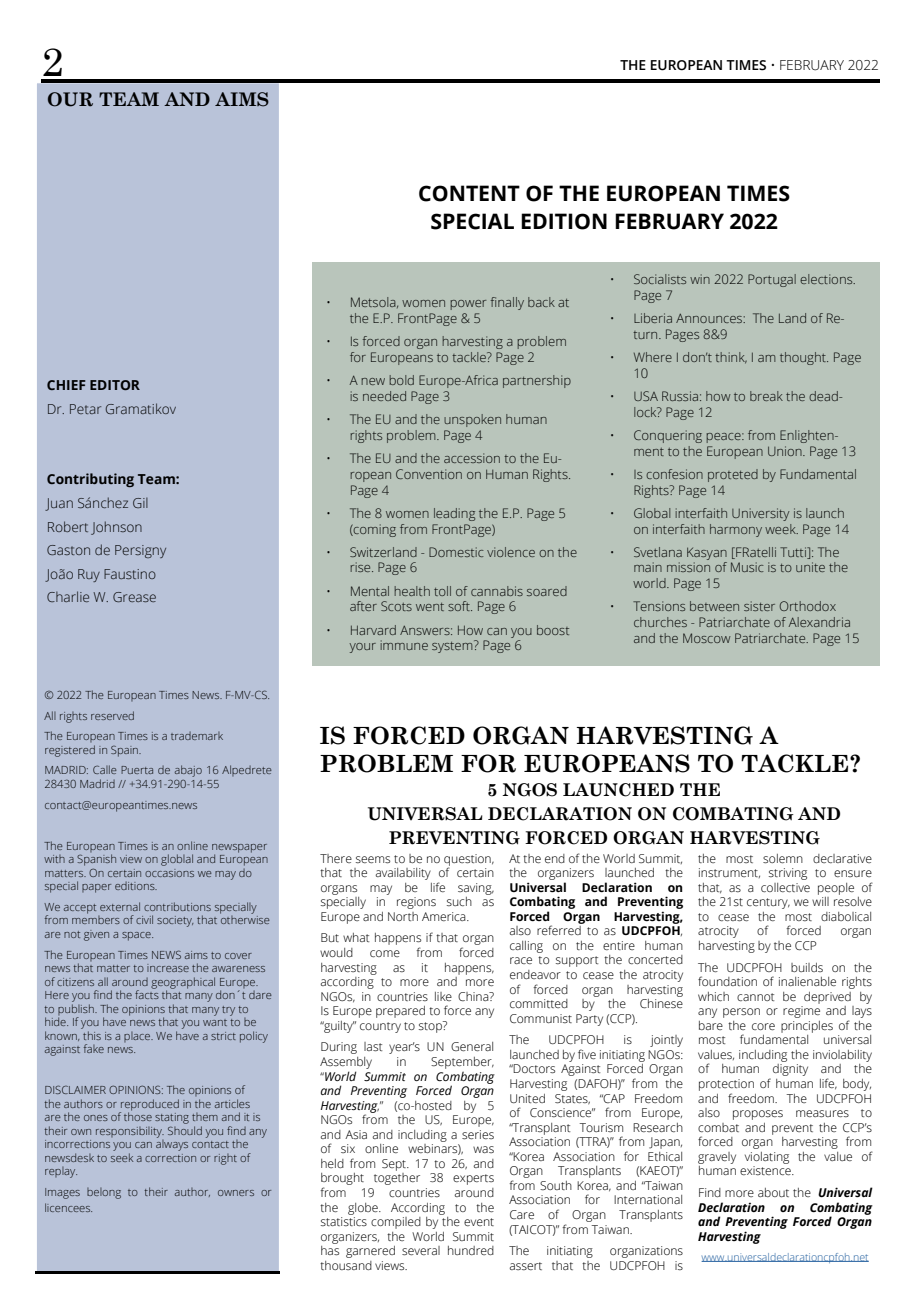
<style>
.page{position:relative;width:922px;height:1312px;background:#fff}
.page>*{position:absolute;margin:0;border:0;box-sizing:border-box;transform-origin:0 0}
.t1{font:40px "Century Schoolbook";color:#000}
.t2{font:700 23.75px/27.5px "Century Schoolbook";color:#000}
.t3{font:700 21.25px/27.5px "Open Sans";color:#000;text-align:center}
.t4{font:700 18.75px "Century Schoolbook";color:#000}
.t5{font:700 17.5px/23.8px "Century Schoolbook";color:#000;text-align:center}
.t6{font:300 13.75px/23.6px "Open Sans";color:#000}
.t7{font:600 13.75px "Open Sans";color:#000}
.t8{font:700 13.75px "Open Sans";color:#000}
.t9{font:300 13.12px/15.8px "Open Sans";color:#000}
.t10{font:300 12.12px/14.5px "Open Sans";color:#000;text-align:justify}
.t11{font:italic 700 12.12px/14.5px "Open Sans";color:#000;text-align:justify}
.t12{font:300 11.25px/13.5px "Open Sans";color:#000}
.t13{font:300 10.62px "Open Sans";color:#215e9e}
.s1{font-weight:300}
.s2{font-weight:700}
.s3{font-weight:300;font-style:normal}
.s4{font-weight:400;font-style:italic}
</style>
<div class="page">
<div style="left:312px;top:262px;width:567px;height:403px;background:#b9c5bb"></div>
<div style="left:36px;top:82px;width:244px;height:1190px;background:#b9c3d9;border:1px solid #fff"></div>
<hr style="left:42px;top:79px;width:837px;height:3px;background:#000">
<hr style="left:36px;top:1270px;width:244px;height:2px;background:#000">
<hr style="left:701px;top:1260px;width:167px;height:1px;background:#215e9e">
<h1 class="t1" style="left:42px;top:28px;width:24px">2</h1>
<h3 class="t4" style="left:47px;top:84px;width:223px">OUR TEAM AND AIMS</h3>
<p class="t8" style="left:47px;top:375px;width:95px">CHIEF EDITOR</p>
<p class="t6" style="left:47px;top:396px;width:131px">Dr. Petar Gramatikov</p>
<p class="t8" style="left:47px;top:469px;width:134px">Contributing Team:</p>
<p class="t6" style="left:47px;top:490px;width:121px">Juan Sánchez Gil<br>Robert Johnson<br>Gaston de Persigny<br>João Ruy Faustino<br>Charlie W. Grease</p>
<p class="t12" style="left:44px;top:684px;width:227px;line-height:20.6px">© 2022 The European Times News. F-MV-CS.<br>All rights reserved<br>The European Times is a trademark</p>
<p class="t12" style="left:44px;top:739px;width:229px;line-height:20.6px">registered in Spain.<br>MADRID: Calle Puerta de abajo 16 Alpedrete</p>
<p class="t12" style="left:44px;top:773px;width:177px;line-height:20.6px">28430 Madrid // +34.91-290-14-55 contact@europeantimes.news</p>
<p class="t12" style="left:44px;top:838px;width:225px">The European Times is an online newspaper with a Spanish view on globlal and European matters. On certain occasions we may do special paper editions.</p>
<p class="t12" style="left:44px;top:899px;width:227px">We accept external contributions specially from members of civil society, that otherwise are not given a space.</p>
<p class="t12" style="left:44px;top:947px;width:229px">The European Times NEWS aims to cover news that matter to increase the awareness of citizens all around geographical Europe.<br>Here you find the facts that many don´t dare to publish. The opinions that many try to hide. If you have news that you want to be known, this is a place. We have a strict policy against fake news.</p>
<p class="t12" style="left:44px;top:1082px;width:224px">DISCLAIMER OPINIONS: The opinions of<br>the authors or reproduced in the articles are the ones of those stating them and it is their own responsibility. Should you find any incorrections you can always contact the newsdesk to seek a correction or right of replay.</p>
<p class="t12" style="left:44px;top:1182px;width:229px;line-height:16.5px">Images belong to their author, owners or licencees.</p>
<p class="t7" style="left:620px;top:56px;width:260px">THE EUROPEAN TIMES <span class="s1">• FEBRUARY 2022</span></p>
<h3 class="t3" style="left:418px;top:179px;width:373px">CONTENT OF THE EUROPEAN TIMES<br>SPECIAL EDITION FEBRUARY 2022</h3>
<p class="t9" style="left:349px;top:294px;width:221px;text-indent:-24px">• Metsola, women power finally back at the E.P. FrontPage &amp; 5</p>
<p class="t9" style="left:349px;top:333px;width:219px;text-indent:-24px">• Is forced organ harvesting a problem for Europeans to tackle? Page 2</p>
<p class="t9" style="left:349px;top:372px;width:223px;text-indent:-24px">• A new bold Europe-Africa partnership is needed Page 3</p>
<p class="t9" style="left:349px;top:411px;width:199px;text-indent:-24px">• The EU and the unspoken human rights problem. Page 4</p>
<p class="t9" style="left:349px;top:450px;width:223px;text-indent:-24px">• The EU and the accession to the Eu&shy;ropean Convention on Human Rights.<br>Page 4</p>
<p class="t9" style="left:349px;top:504px;width:218px;text-indent:-24px">• The 8 women leading the E.P. Page 5 (coming from FrontPage)</p>
<p class="t9" style="left:349px;top:543px;width:229px;text-indent:-24px">• Switzerland - Domestic violence on the rise. Page 6</p>
<p class="t9" style="left:349px;top:582px;width:219px;text-indent:-24px">• Mental health toll of cannabis soared after Scots went soft. Page 6</p>
<p class="t9" style="left:349px;top:621px;width:221px;text-indent:-24px">• Harvard Answers: How can you boost your immune system? Page 6</p>
<p class="t9" style="left:633px;top:271px;width:224px;text-indent:-24px">• Socialists win 2022 Portugal elections.<br>Page 7</p>
<p class="t9" style="left:633px;top:310px;width:213px;text-indent:-24px">• Liberia Announces: The Land of Re&shy;turn. Pages 8&amp;9</p>
<p class="t9" style="left:633px;top:349px;width:229px;text-indent:-24px">• Where I don’t think, I am thought. Page<br>10</p>
<p class="t9" style="left:633px;top:388px;width:211px;text-indent:-24px">• USA Russia: how to break the dead&shy;lock? Page 12</p>
<p class="t9" style="left:633px;top:427px;width:224px;text-indent:-24px">• Conquering peace: from Enlighten&shy;ment to the European Union. Page 13</p>
<p class="t9" style="left:633px;top:465px;width:225px;text-indent:-24px">• Is confesion proteted by Fundamental<br>Rights? Page 14</p>
<p class="t9" style="left:633px;top:504px;width:217px;text-indent:-24px">• Global interfaith University is launch on interfaith harmony week. Page 14</p>
<p class="t9" style="left:633px;top:543px;width:216px;text-indent:-24px">• Svetlana Kasyan [FRatelli Tutti]: The main mission of Music is to unite the world. Page 15</p>
<p class="t9" style="left:633px;top:598px;width:227px;text-indent:-24px">• Tensions between sister Orthodox churches - Patriarchate of Alexandria and the Moscow Patriarchate. Page 15</p>
<h2 class="t2" style="left:319px;top:720px;width:543px">IS FORCED ORGAN HARVESTING A<br>PROBLEM FOR EUROPEANS TO TACKLE?</h2>
<h3 class="t5" style="left:367px;top:777px;width:475px">5 NGOS LAUNCHED THE<br>UNIVERSAL DECLARATION ON COMBATING AND<br>PREVENTING FORCED ORGAN HARVESTING</h3>
<p class="t10" style="left:320px;top:850px;width:175px">There seems to be no question, that the availability of certain organs may be life saving, specially in regions such as Europe and North America.</p>
<p class="t10" style="left:320px;top:930px;width:175px">But what happens if that organ would</p>
<p class="t10" style="left:509px;top:850px;width:175px">At the end of the World Summit, the organizers launched the</p>
<p class="t10" style="left:509px;top:879px;width:175px"><span class="s2">Universal Declaration on Combating and Preventing Forced Organ Harvesting, </span>also referred to as <span class="s2">UDCPFOH</span>, calling on the entire human race to support the concerted endeavor to cease the atrocity of forced organ harvesting committed by the Chinese Communist Party (CCP).</p>
<p class="t10" style="left:509px;top:1032px;width:22px">The</p>
<p class="t10" style="left:548px;top:1032px;width:57px">UDCPFOH</p>
<p class="t10" style="left:623px;top:1032px;width:10px">is</p>
<p class="t10" style="left:698px;top:850px;width:175px">the most solemn declarative instrument, striving to ensure that, as a collective people of the 21st century, we will resolve to cease the most diabolical atrocity</p>
<p class="t10" style="left:757px;top:923px;width:12px">of</p>
<p class="t10" style="left:786px;top:923px;width:37px">forced</p>
<p class="t10" style="left:840px;top:923px;width:33px">organ</p>
<p class="t10" style="left:698px;top:934px;width:175px;line-height:21.6px">harvesting by the CCP<br>The UDCPFOH builds on the</p>
<p class="t10" style="left:698px;top:973px;width:175px">foundation of inalienable rights which cannot be deprived by any person or regime and lays bare the core principles of the most fundamental universal values, including the inviolability of human dignity and the protection of human life, body, and freedom. The UDCPFOH also proposes measures to combat and prevent the CCP’s forced organ harvesting from gravely violating the value of human existence.</p>
<p class="t11" style="left:698px;top:1184px;width:175px"><span class="s3">Find more about the</span> Universal Declaration on Combating and Preventing Forced Organ Harvesting</p>
<p class="t13" style="left:701px;top:1248px;width:169px">www.universaldeclarationcpfoh.net</p>
<p class="t10" style="left:370px;top:944px;width:32px">come</p>
<p class="t10" style="left:416px;top:944px;width:28px">from</p>
<p class="t10" style="left:459px;top:944px;width:37px">forced</p>
<p class="t10" style="left:320px;top:959px;width:58px">harvesting</p>
<p class="t10" style="left:393px;top:959px;width:14px">as</p>
<p class="t10" style="left:421px;top:959px;width:8px">it</p>
<p class="t10" style="left:320px;top:959px;width:175px;text-indent:124px">happens, according to more and more NGOs, in countries like China?<br>Is Europe prepared to force any “guilty” country to stop?</p>
<p class="t10" style="left:320px;top:1039px;width:175px">During last year’s UN General<br>Assembly</p>
<p class="t10" style="left:509px;top:1032px;width:175px;text-indent:142px">jointly launched by five initiating NGOs: “Doctors Against Forced Organ Harvesting (DAFOH)” from the United States, “CAP Freedom of Conscience” from Europe, “Transplant Tourism Research Association (TTRA)” from Japan, “Korea Association for Ethical Organ Transplants (KAEOT)” from South Korea, and “Taiwan Association for International Care of Organ Transplants (TAICOT)” from Taiwan.</p>
<p class="t10" style="left:509px;top:1242px;width:22px">The</p>
<p class="t10" style="left:546px;top:1242px;width:48px">initiating</p>
<p class="t10" style="left:320px;top:1053px;width:175px;text-indent:111px">September, “<span class="s4">World Summit on Combating and Preventing Forced Organ Harvesting</span>,” (co-hosted by 5<br>NGOs from the US, Europe, and Asia and including a series of six online webinars), was held from Sept. 17 to 26, and brought together 38 experts from 19 countries around the globe. According to the statistics compiled by the event organizers, the World Summit has garnered several hundred thousand views.</p>
<p class="t10" style="left:396px;top:1053px;width:11px">in</p>
<p class="t10" style="left:509px;top:1242px;width:175px;text-align:right">organizations<br>assert that the UDCPFOH is</p>
</div>
